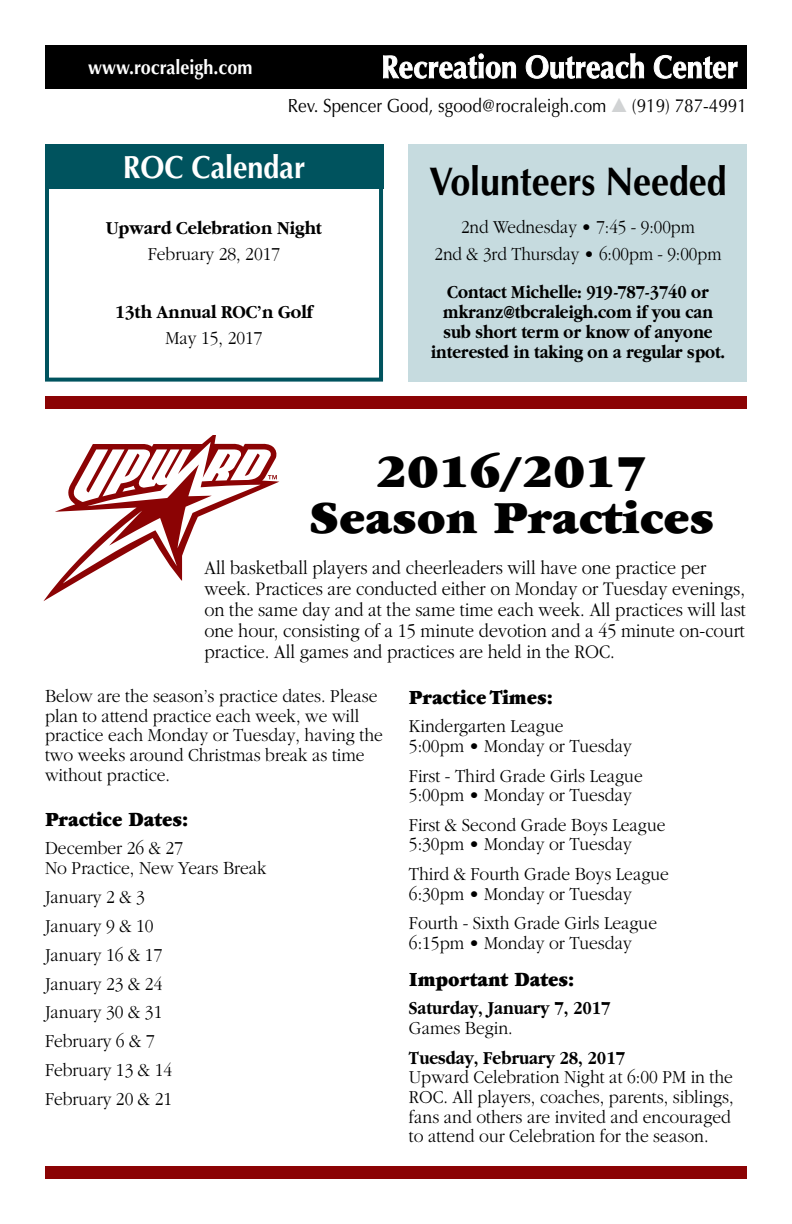
<style>
.page{position:relative;width:792px;height:1224px;background:#fff}
.page>*{position:absolute;margin:0;border:0;box-sizing:border-box;transform-origin:0 0}
.t1{font:900 48px/46px "Garamond";color:#000;text-align:center}
.t2{font:700 40px "Optima";letter-spacing:-.005em;color:#000;scale:.9 1}
.t3{font:700 32px "Optima";color:#fff;scale:.9 1}
.t4{font:900 21px "Garamond";color:#000;scale:.9 1}
.t5{font:300 20px/21px "Garamond";color:#000;scale:.9 1}
.t6{font:700 20px "Optima";color:#fff;scale:.9 1}
.t7{font:300 19px/19.6px "Garamond";color:#000;scale:.92 1}
.t8{font:700 19px/20px "Garamond";letter-spacing:-.005em;color:#000;text-align:center;scale:.87 1}
.t9{font:300 19px/27.2px "Garamond";color:#000;text-align:center;scale:.9 1}
.t10{font:19px "Optima";color:#000;scale:.9 1}
.t11{font:700 19px "Garamond";letter-spacing:-.005em;color:#000;scale:.88 1}
.t12{font:700 19px "Garamond";letter-spacing:-.005em;color:#000;scale:.92 1}
.s1{color:#d1d3d4}
</style>
<div class="page">
<div style="left:45px;top:45px;width:702px;height:43px;background:#000"></div>
<svg style="left:383px;top:53px;width:133px;height:26px"></svg>
<svg style="left:526px;top:53px;width:118px;height:26px"></svg>
<svg style="left:654px;top:55px;width:84px;height:24px"></svg>
<div style="left:45px;top:396px;width:702px;height:13px;background:#8b0304"></div>
<div style="left:45px;top:1166px;width:702px;height:13px;background:#8b0304"></div>
<svg style="left:43px;top:436px;width:236px;height:165px"></svg>
<svg style="left:63px;top:442px;width:214px;height:142px"></svg>
<div style="left:409px;top:144px;width:338px;height:237px;background:#c6dbdf"></div>
<div style="left:45px;top:144px;width:338px;height:44px;background:#00535e"></div>
<div style="left:45px;top:144px;width:338px;height:238px;border:4px solid #00535e"></div>
<p class="t6" style="left:88px;top:55px;width:184px">www.rocraleigh.com</p>
<p class="t10" style="left:288px;top:95px;width:512px">Rev. Spencer Good, sgood@rocraleigh.com <span class="s1">▲</span> (919) 787-4991</p>
<h3 class="t3" style="left:123px;top:149px;width:204px">ROC Calendar</h3>
<p class="t12" style="left:106px;top:218px;width:236px">Upward Celebration Night</p>
<p class="t7" style="left:148px;top:245px;width:146px">February 28, 2017</p>
<p class="t12" style="left:115px;top:302px;width:217px">13th Annual ROC’n Golf</p>
<p class="t7" style="left:165px;top:329px;width:107px">May 15, 2017</p>
<h2 class="t2" style="left:429px;top:158px;width:332px">Volunteers Needed</h2>
<p class="t9" style="left:435px;top:213px;width:320px">2nd Wednesday • 7:45 - 9:00pm<br>2nd &amp; 3rd Thursday • 6:00pm - 9:00pm</p>
<p class="t8" style="left:431px;top:282px;width:340px">Contact Michelle: 919-787-3740 or mkranz@tbcraleigh.com if you can sub short term or know of anyone interested in taking on a regular spot.</p>
<h1 class="t1" style="left:309px;top:450px;width:407px">2016/2017<br>Season Practices</h1>
<p class="t5" style="left:204px;top:557px;width:603px">All basketball players and cheerleaders will have one practice per week. Practices are conducted either on Monday or Tuesday evenings, on the same day and at the same time each week. All practices will last one hour, consisting of a 15 minute devotion and a 45 minute on-court practice. All games and practices are held in the ROC.</p>
<p class="t7" style="left:45px;top:687px;width:369px">Below are the season’s practice dates. Please plan to attend practice each week, we will practice each Monday or Tuesday, having the two weeks around Christmas break as time without practice.</p>
<p class="t4" style="left:45px;top:808px;width:161px">Practice Dates:</p>
<p class="t7" style="left:45px;top:838px;width:243px">December 26 &amp; 27<br>No Practice, New Years Break</p>
<p class="t7" style="left:45px;top:882px;width:140px;line-height:29px">January 2 &amp; 3<br>January 9 &amp; 10<br>January 16 &amp; 17<br>January 23 &amp; 24<br>January 30 &amp; 31<br>February 6 &amp; 7<br>February 13 &amp; 14<br>February 20 &amp; 21</p>
<p class="t4" style="left:409px;top:686px;width:162px">Practice Times:</p>
<p class="t7" style="left:409px;top:717px;width:244px">Kindergarten League<br>5:00pm • Monday or Tuesday</p>
<p class="t7" style="left:409px;top:766px;width:256px">First - Third Grade Girls League<br>5:00pm • Monday or Tuesday</p>
<p class="t7" style="left:409px;top:815px;width:280px">First &amp; Second Grade Boys League<br>5:30pm • Monday or Tuesday</p>
<p class="t7" style="left:409px;top:864px;width:284px">Third &amp; Fourth Grade Boys League<br>6:30pm • Monday or Tuesday</p>
<p class="t7" style="left:409px;top:914px;width:271px">Fourth - Sixth Grade Girls League<br>6:15pm • Monday or Tuesday</p>
<p class="t4" style="left:409px;top:968px;width:185px">Important Dates:</p>
<p class="t11" style="left:409px;top:998px;width:231px">Saturday, January 7, 2017</p>
<p class="t7" style="left:409px;top:1018px;width:114px">Games Begin.</p>
<p class="t11" style="left:409px;top:1047px;width:247px">Tuesday, February 28, 2017</p>
<p class="t7" style="left:409px;top:1068px;width:355px">Upward Celebration Night at 6:00 PM in the ROC. All players, coaches, parents, siblings, fans and others are invited and encouraged to attend our Celebration for the season.</p>
</div>
